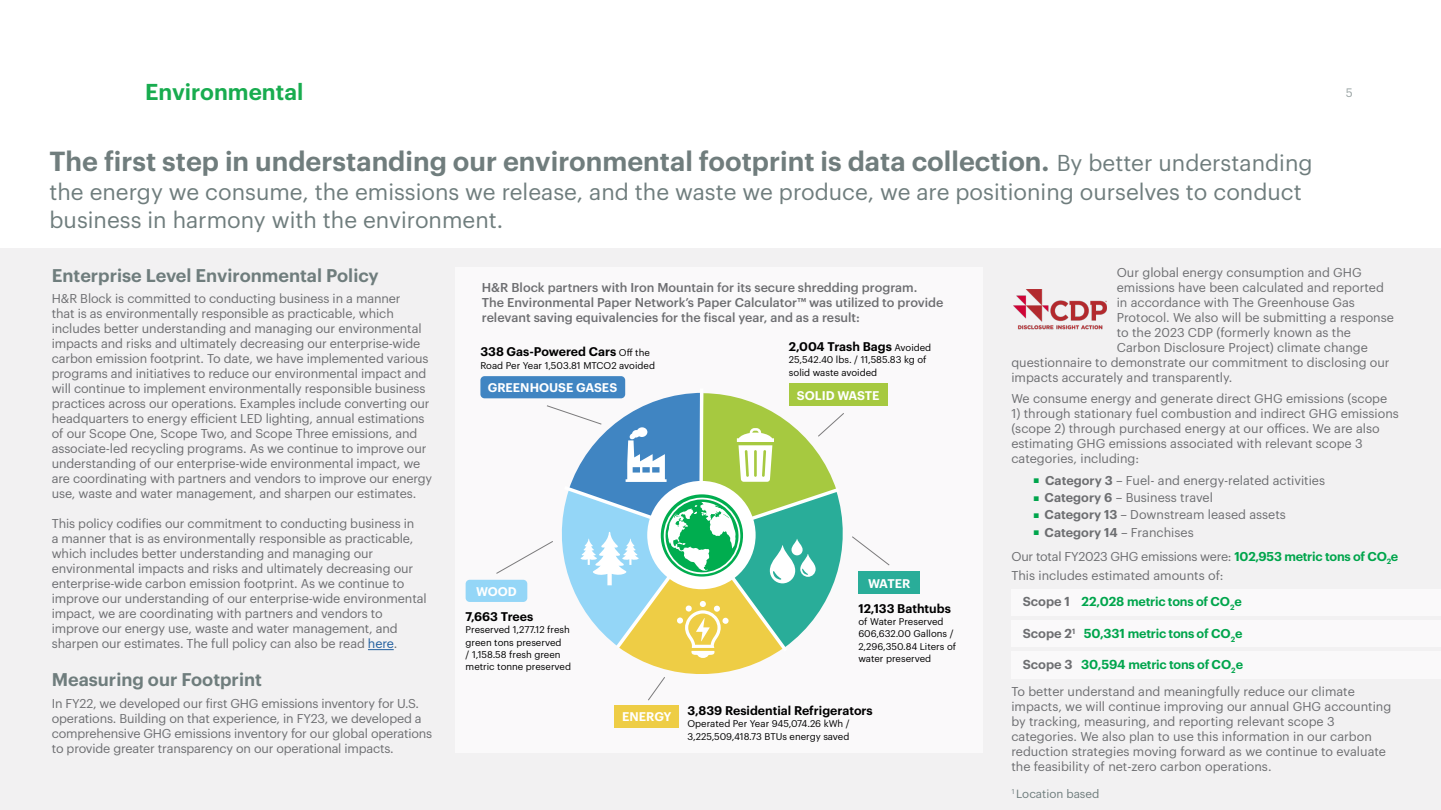
<style>
.page{position:relative;width:1441px;height:810px;background:#fff}
.page>*{position:absolute;margin:0;border:0;box-sizing:border-box;transform-origin:0 0}
.t1{font:600 27px "Graphik";color:#707d7d}
.t2{font:22.5px/28.5px "Graphik";color:#6f7d7d}
.t3{font:600 22.5px "Graphik";color:#18ac4f}
.t4{font:600 18px "Graphik";color:#6f7d7d}
.t5{font:12.6px/15px "Graphik";letter-spacing:-.01em;color:#6d6e71}
.t6{font:500 12.6px/15px "Graphik";color:#6d6e71}
.t7{font:600 12.6px "Graphik";letter-spacing:-.02em;color:#00a54c}
.t8{font:600 12.3px "Graphik";color:#000}
.t9{font:600 12.3px "Graphik";color:#fff}
.t10{font:12px "Graphik";color:#9aa4a4}
.t11{font:11.62px "Graphik";color:#6f7d7d}
.t12{font:9.6px/12.3px "Graphik";color:#000}
.s1{font-weight:400;font-size:22.5px;color:#6f7d7d}
.s2{color:#215e9e}
.s3{font-weight:400;font-size:9.6px}
.s4{color:#00a54c}
.s5{font-weight:600}
.s6{font-weight:600;color:#00a54c}
.s7{font-weight:600;font-size:12.75px}
.s8{font-weight:600;font-size:12.75px;color:#00a54c}
.s9{font-size:12.75px;color:#6d6e71}
.s10{font-size:12.75px}
</style>
<div class="page">
<div style="left:0;top:248px;width:1440px;height:562px;background:#f2f1f2"></div>
<div style="left:455px;top:267px;width:527px;height:486px;background:#faf9fa"></div>
<div style="left:1011px;top:589px;width:429px;height:27px;background:#faf9fa"></div>
<div style="left:1011px;top:620px;width:429px;height:27px;background:#faf9fa"></div>
<div style="left:1011px;top:651px;width:429px;height:27px;background:#faf9fa"></div>
<svg style="left:368px;top:649px;width:25px;height:1px"></svg>
<div style="left:480px;top:376px;width:145px;height:22px;background:#4085c2;border-radius:4px"></div>
<div style="left:788px;top:383px;width:99px;height:23px;background:#a6c940"></div>
<div style="left:465px;top:580px;width:62px;height:22px;background:#94d6f7;border-radius:4px"></div>
<div style="left:858px;top:571px;width:61px;height:23px;background:#29ad99"></div>
<div style="left:614px;top:705px;width:65px;height:22px;background:#eecd45"></div>
<svg style="left:495px;top:393px;width:395px;height:308px"></svg>
<img style="left:1013px;top:289px;width:92px;height:40px">
<h2 class="t3" style="left:145px;top:74px;width:160px">Environmental</h2>
<p class="t10" style="left:1345px;top:84px;width:9px">5</p>
<h1 class="t1" style="left:50px;top:141px;width:1264px">The first step in understanding our environmental footprint is data collection. <span class="s1">By better understanding</span></h1>
<h2 class="t2" style="left:50px;top:176px;width:1253px">the energy we consume, the emissions we release, and the waste we produce, we are positioning ourselves to conduct business in harmony with the environment.</h2>
<h3 class="t4" style="left:52px;top:261px;width:328px">Enterprise Level Environmental Policy</h3>
<p class="t5" style="left:52px;top:290px;width:382px">H&amp;R Block is committed to conducting business in a manner<br>that is as environmentally responsible as practicable, which includes better understanding and managing our environmental impacts and risks and ultimately decreasing our enterprise-wide carbon emission footprint. To date, we have implemented various programs and initiatives to reduce our environmental impact and will continue to implement environmentally responsible business practices across our operations. Examples include converting our headquarters to energy efficient LED lighting, annual estimations of our Scope One, Scope Two, and Scope Three emissions, and associate-led recycling programs. As we continue to improve our understanding of our enterprise-wide environmental impact, we are coordinating with partners and vendors to improve our energy use, waste and water management, and sharpen our estimates.</p>
<p class="t5" style="left:52px;top:515px;width:376px">This policy codifies our commitment to conducting business in<br>a manner that is as environmentally responsible as practicable, which includes better understanding and managing our environmental impacts and risks and ultimately decreasing our enterprise-wide carbon emission footprint. As we continue to improve our understanding of our enterprise-wide environmental impact, we are coordinating with partners and vendors to improve our energy use, waste and water management, and sharpen our estimates. The full policy can also be read <span class="s2">here</span>.</p>
<h3 class="t4" style="left:52px;top:666px;width:212px">Measuring our Footprint</h3>
<p class="t5" style="left:52px;top:695px;width:382px">In FY22, we developed our first GHG emissions inventory for U.S. operations. Building on that experience, in FY23, we developed a comprehensive GHG emissions inventory for our global operations to provide greater transparency on our operational impacts.</p>
<p class="t6" style="left:482px;top:279px;width:463px">H&amp;R Block partners with Iron Mountain for its secure shredding program.<br>The Environmental Paper Network’s Paper Calculator™ was utilized to provide relevant saving equivalencies for the fiscal year, and as a result:</p>
<p class="t8" style="left:480px;top:342px;width:171px">338 Gas-Powered Cars <span class="s3">Off the</span></p>
<p class="t12" style="left:480px;top:358px;width:176px">Road Per Year 1,503.81 MTCO2 avoided</p>
<p class="t9" style="left:487px;top:378px;width:131px">GREENHOUSE GASES</p>
<p class="t8" style="left:788px;top:337px;width:144px">2,004 Trash Bags <span class="s3">Avoided</span></p>
<p class="t12" style="left:788px;top:353px;width:139px">25,542.40 lbs. / 11,585.83 kg of solid waste avoided</p>
<p class="t9" style="left:796px;top:386px;width:84px">SOLID WASTE</p>
<p class="t9" style="left:476px;top:582px;width:42px">WOOD</p>
<p class="t8" style="left:465px;top:607px;width:69px">7,663 Trees</p>
<p class="t12" style="left:465px;top:623px;width:107px">Preserved 1,277.12 fresh green tons preserved<br>/ 1,158.58 fresh green metric tonne preserved</p>
<p class="t9" style="left:868px;top:574px;width:44px">WATER</p>
<p class="t8" style="left:858px;top:599px;width:94px">12,133 Bathtubs</p>
<p class="t12" style="left:858px;top:614px;width:99px">of Water Preserved<br>606,632.00 Gallons /<br>2,296,350.84 Liters of water preserved</p>
<p class="t9" style="left:622px;top:707px;width:51px">ENERGY</p>
<p class="t8" style="left:687px;top:701px;width:187px">3,839 Residential Refrigerators</p>
<p class="t12" style="left:687px;top:717px;width:164px">Operated Per Year 945,074.26 kWh /<br>3,225,509,418.73 BTUs energy saved</p>
<p class="t5" style="left:1116px;top:264px;width:246px">Our global energy consumption and GHG</p>
<p class="t5" style="left:1116px;top:279px;width:269px">emissions have been calculated and reported</p>
<p class="t5" style="left:1116px;top:294px;width:240px">in accordance with The Greenhouse Gas</p>
<p class="t5" style="left:1116px;top:309px;width:279px">Protocol. We also will be submitting a response</p>
<p class="t5" style="left:1116px;top:324px;width:236px">to the 2023 CDP (formerly known as the</p>
<p class="t5" style="left:1116px;top:339px;width:252px">Carbon Disclosure Project) climate change</p>
<p class="t5" style="left:1011px;top:354px;width:380px">questionnaire to demonstrate our commitment to disclosing our</p>
<p class="t5" style="left:1011px;top:369px;width:222px">impacts accurately and transparently.</p>
<p class="t5" style="left:1011px;top:390px;width:377px">We consume energy and generate direct GHG emissions (scope</p>
<p class="t5" style="left:1011px;top:405px;width:389px">1) through stationary fuel combustion and indirect GHG emissions (scope 2) through purchased energy at our offices. We are also estimating GHG emissions associated with relevant scope 3 categories, including:</p>
<p class="t5" style="left:1033px;top:472px;width:293px"><span class="s4">■</span> <span class="s5">Category 3</span> – Fuel- and energy-related activities</p>
<p class="t5" style="left:1033px;top:489px;width:180px"><span class="s4">■</span> <span class="s5">Category 6</span> – Business travel</p>
<p class="t5" style="left:1033px;top:506px;width:253px"><span class="s4">■</span> <span class="s5">Category 13</span> – Downstream leased assets</p>
<p class="t5" style="left:1011px;top:519px;width:388px;line-height:24px;text-indent:22px"><span class="s4">■</span> <span class="s5">Category 14</span> – Franchises<br>Our total FY2023 GHG emissions were: <span class="s6">102,953 metric tons of CO</span><sub>2</sub><span class="s6">e</span></p>
<p class="t5" style="left:1022px;top:561px;width:221px;line-height:26.2px;text-indent:-11px">This includes estimated amounts of:<br><span class="s7">Scope 1</span> <span class="s8">22,028</span> <span class="s6">metric tons of CO</span><sub>2</sub><span class="s6">e</span></p>
<p class="t7" style="left:1022px;top:624px;width:221px"><span class="s9">Scope 2</span><sup>1</sup> <span class="s10">50,331</span> metric tons of CO<sub>2</sub>e</p>
<p class="t5" style="left:1011px;top:650px;width:345px;line-height:27px;text-indent:11px"><span class="s7">Scope 3</span> <span class="s8">30,594</span> <span class="s6">metric tons of CO</span><sub>2</sub><span class="s6">e<br></span>To better understand and meaningfully reduce our climate</p>
<p class="t5" style="left:1011px;top:698px;width:381px">impacts, we will continue improving our annual GHG accounting by tracking, measuring, and reporting relevant scope 3 categories. We also plan to use this information in our carbon reduction strategies moving forward as we continue to evaluate the feasibility of net-zero carbon operations.</p>
<p class="t11" style="left:1011px;top:785px;width:89px"><sup>1</sup> Location based</p>
</div>
